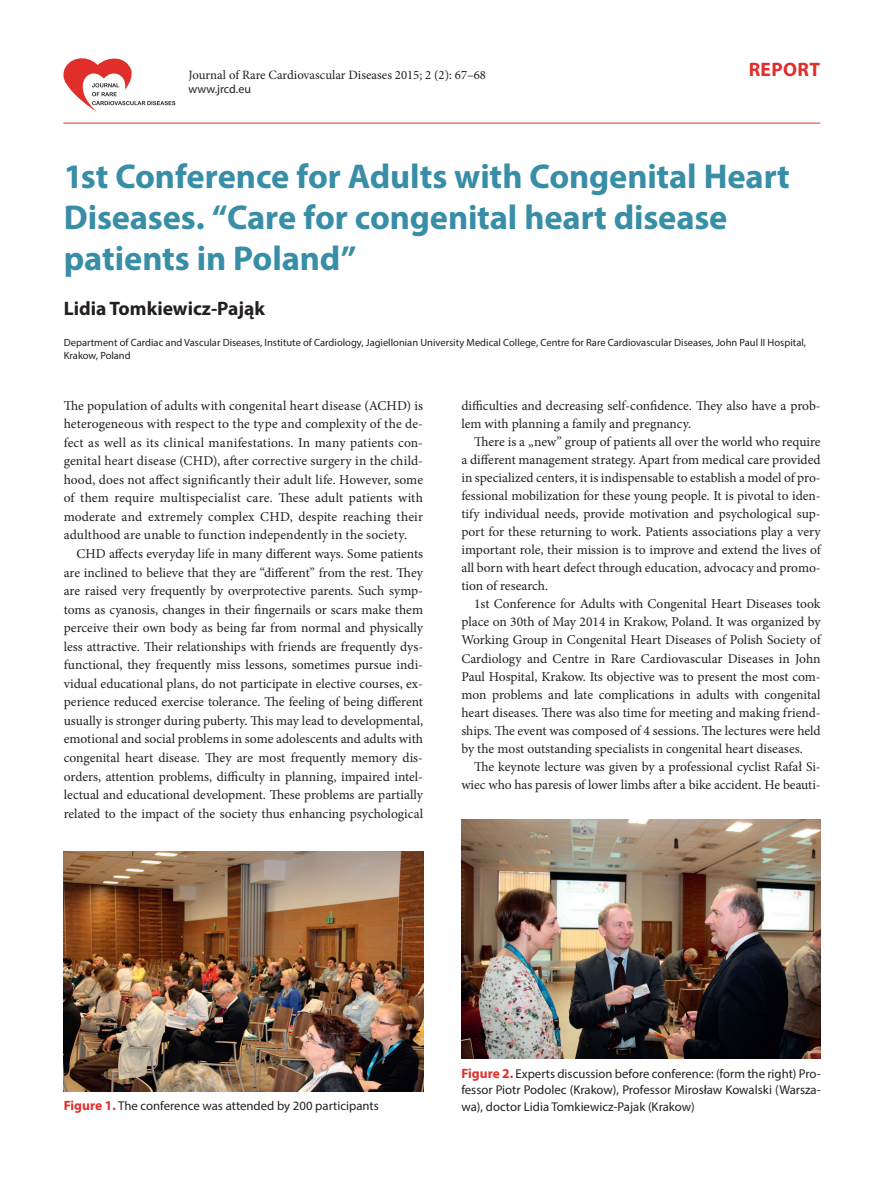
<style>
.page{position:relative;width:893px;height:1191px;background:#fff}
.page>*{position:absolute;margin:0;border:0;box-sizing:border-box;transform-origin:0 0}
.t1{font:700 34.5px/41.4px "Myriad Pro";letter-spacing:-.005em;color:#388da7}
.t2{font:700 19.5px "Myriad Pro";color:#231f20}
.t3{font:700 19.5px "Myriad Pro";letter-spacing:.02em;color:#e02f2b}
.t4{font:13.5px/18.6px "Minion Pro";color:#231f20;text-align:justify}
.t5{font:12.75px/16.5px "Myriad Pro";color:#231f20;text-align:justify}
.t6{font:12.75px "Minion Pro";color:#231f20}
.t7{font:12px "Myriad Pro";color:#231f20}
.t8{font:10.5px/13.5px "Myriad Pro";color:#231f20}
.s1{font-weight:700;font-size:13.5px;color:#e02f2b}
</style>
<div class="page">
<hr style="left:63px;top:123px;width:757px;height:1px;background:#e02f2b">
<svg style="left:63px;top:58px;width:112px;height:54px"></svg>
<img style="left:63px;top:851px;width:360px;height:240px">
<img style="left:461px;top:819px;width:360px;height:239px">
<p class="t6" style="left:188px;top:66px;width:299px">Journal of Rare Cardiovascular Diseases 2015; 2 (2): 67–68</p>
<h2 class="t3" style="left:749px;top:57px;width:73px">REPORT</h2>
<p class="t7" style="left:188px;top:81px;width:64px">www.jrcd.eu</p>
<h1 class="t1" style="left:64px;top:154px;width:728px">1st Conference for Adults with Congenital Heart<br>Diseases. “Care for congenital heart disease patients in Poland”</h1>
<h2 class="t2" style="left:64px;top:296px;width:203px">Lidia Tomkiewicz-Pająk</h2>
<p class="t8" style="left:64px;top:335px;width:744px">Department of Cardiac and Vascular Diseases, Institute of Cardiology, Jagiellonian University Medical College, Centre for Rare Cardiovascular Diseases, John Paul II Hospital,<br>Krakow, Poland</p>
<p class="t4" style="left:64px;top:396px;width:361px">The population of adults with congenital heart disease (ACHD) is heterogeneous with respect to the type and complexity of the de‑ fect as well as its clinical manifestations. In many patients con‑ genital heart disease (CHD), after corrective surgery in the child‑ hood, does not affect significantly their adult life. However, some of them require multispecialist care. These adult patients with moderate and extremely complex CHD, despite reaching their adulthood are unable to function independently in the society.</p>
<p class="t4" style="left:64px;top:544px;width:361px;text-indent:13px">CHD affects everyday life in many different ways. Some patients are inclined to believe that they are “different” from the rest. They are raised very frequently by overprotective parents. Such symp‑ toms as cyanosis, changes in their fingernails or scars make them perceive their own body as being far from normal and physically less attractive. Their relationships with friends are frequently dys‑ functional, they frequently miss lessons, sometimes pursue indi‑ vidual educational plans, do not participate in elective courses, ex‑ perience reduced exercise tolerance. The feeling of being different usually is stronger during puberty. This may lead to developmental, emotional and social problems in some adolescents and adults with congenital heart disease. They are most frequently memory dis‑ orders, attention problems, difficulty in planning, impaired intel‑ lectual and educational development. These problems are partially related to the impact of the society thus enhancing psychological</p>
<p class="t4" style="left:461px;top:396px;width:361px;line-height:18px">difficulties and decreasing self‑confidence. They also have a prob‑ lem with planning a family and pregnancy.</p>
<p class="t4" style="left:461px;top:432px;width:361px;line-height:18px;text-indent:13px">There is a „new” group of patients all over the world who require a different management strategy. Apart from medical care provided in specialized centers, it is indispensable to establish a model of pro‑ fessional mobilization for these young people. It is pivotal to iden‑ tify individual needs, provide motivation and psychological sup‑ port for these returning to work. Patients associations play a very important role, their mission is to improve and extend the lives of all born with heart defect through education, advocacy and promo‑ tion of research.</p>
<p class="t4" style="left:461px;top:595px;width:361px;line-height:18px;text-indent:13px">1st Conference for Adults with Congenital Heart Diseases took place on 30th of May 2014 in Krakow, Poland. It was organized by Working Group in Congenital Heart Diseases of Polish Society of Cardiology and Centre in Rare Cardiovascular Diseases in John Paul Hospital, Krakow. Its objective was to present the most com‑ mon problems and late complications in adults with congenital heart diseases. There was also time for meeting and making friend‑ ships. The event was composed of 4 sessions. The lectures were held by the most outstanding specialists in congenital heart diseases.</p>
<p class="t4" style="left:461px;top:757px;width:361px;line-height:18px;text-align:right">The keynote lecture was given by a professional cyclist Rafał Si‑ wiec who has paresis of lower limbs after a bike accident. He beauti‑</p>
<p class="t5" style="left:64px;top:1097px;width:316px"><span class="s1">Figure 1.</span> The conference was attended by 200 participants</p>
<p class="t5" style="left:461px;top:1064px;width:361px"><span class="s1">Figure 2.</span> Experts discussion before conference: (form the right) Pro‑ fessor Piotr Podolec (Krakow), Professor Mirosław Kowalski (Warsza‑ wa), doctor Lidia Tomkiewicz‑Pajak (Krakow)</p>
</div>
